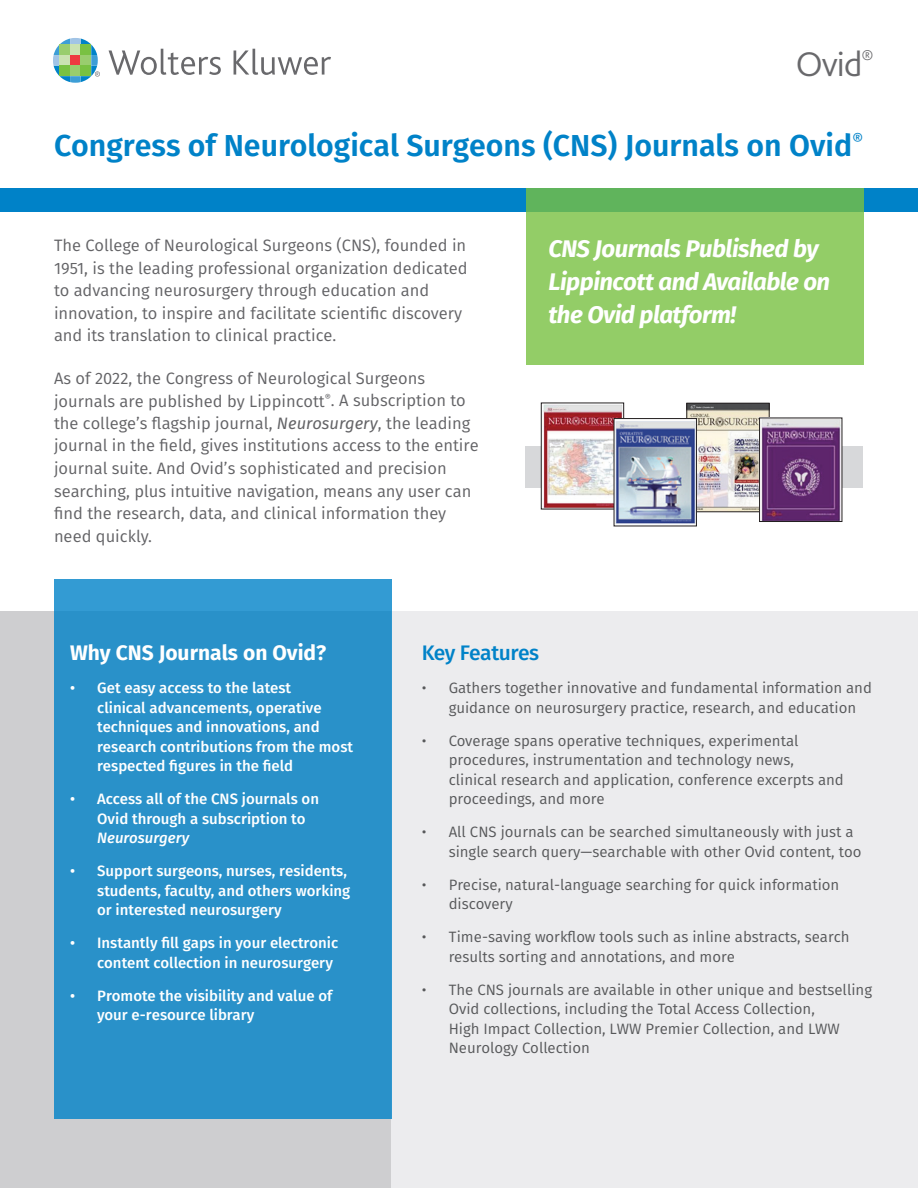
<style>
.page{position:relative;width:918px;height:1188px;background:#fff}
.page>*{position:absolute;margin:0;border:0;box-sizing:border-box;transform-origin:0 0}
.t1{font:300 36px "Bliss 2";color:#69696c}
.t2{font:600 30.3px "Fira Sans";color:#0082c8}
.t3{font:italic 700 24px/33px "Fira Sans";letter-spacing:-.02em;color:#fff}
.t4{font:700 21px "Fira Sans";color:#fff}
.t5{font:500 21px "Fira Sans";letter-spacing:-.02em;color:#0082c8}
.t6{font:16.5px/22.5px "Fira Sans";color:#636366}
.t7{font:15px/19.5px "Fira Sans";color:#57585a}
.t8{font:500 15px/19.5px "Fira Sans";color:#fff}
.t9{font:italic 500 15px "Fira Sans";color:#fff}
.s1{font-style:italic}
</style>
<div class="page">
<div style="left:525px;top:446px;width:338px;height:41px;background:#d7d8da"></div>
<div style="left:0;top:188px;width:918px;height:24px;background:#0082c8"></div>
<svg style="left:526px;top:188px;width:338px;height:177px;background:#8cc965"></svg>
<div style="left:0;top:611px;width:918px;height:577px;background:#ececee"></div>
<div style="left:0;top:611px;width:392px;height:577px;background:#ceced0"></div>
<div style="left:54px;top:579px;width:338px;height:540px;background:#2991c9"></div>
<svg style="left:53px;top:38px;width:47px;height:45px"></svg>
<svg style="left:109px;top:49px;width:112px;height:26px"></svg>
<svg style="left:234px;top:49px;width:97px;height:26px"></svg>
<img style="left:689px;top:405px;width:78px;height:105px">
<div style="left:687px;top:403px;width:82px;height:109px;border:1px solid #231f20"></div>
<img style="left:761px;top:420px;width:79px;height:100px">
<div style="left:759px;top:418px;width:83px;height:104px;border:1px solid #231f20"></div>
<img style="left:543px;top:405px;width:79px;height:102px">
<div style="left:541px;top:403px;width:83px;height:106px;border:1px solid #231f20"></div>
<img style="left:616px;top:420px;width:79px;height:104px">
<div style="left:614px;top:418px;width:83px;height:108px;border:1px solid #231f20"></div>
<h1 class="t1" style="left:796px;top:41px;width:80px">Ovid<sup>®</sup></h1>
<h2 class="t2" style="left:54px;top:121px;width:811px">Congress of Neurological Surgeons (CNS) Journals on Ovid<sup>®</sup></h2>
<p class="t6" style="left:54px;top:234px;width:415px">The College of Neurological Surgeons (CNS), founded in 1951, is the leading professional organization dedicated to advancing neurosurgery through education and innovation, to inspire and facilitate scientific discovery and its translation to clinical practice.</p>
<p class="t6" style="left:54px;top:367px;width:426px">As of 2022, the Congress of Neurological Surgeons journals are published by Lippincott<sup>®</sup>. A subscription to the college’s flagship journal, <span class="s1">Neurosurgery</span>, the leading journal in the field, gives institutions access to the entire journal suite. And Ovid’s sophisticated and precision searching, plus intuitive navigation, means any user can find the research, data, and clinical information they need quickly.</p>
<h3 class="t3" style="left:548px;top:231px;width:283px">CNS Journals Published by<br>Lippincott and Available on the Ovid platform!</h3>
<h3 class="t4" style="left:70px;top:635px;width:258px">Why CNS Journals on Ovid?</h3>
<p class="t8" style="left:97px;top:677px;width:257px;text-indent:-27px">• Get easy access to the latest<br>clinical advancements, operative techniques and innovations, and research contributions from the most respected figures in the field</p>
<p class="t8" style="left:97px;top:788px;width:223px;text-indent:-27px">• Access all of the CNS journals on<br>Ovid through a subscription to</p>
<p class="t9" style="left:97px;top:826px;width:94px">Neurosurgery</p>
<p class="t8" style="left:97px;top:860px;width:255px;text-indent:-27px">• Support surgeons, nurses, residents, students, faculty, and others working or interested neurosurgery</p>
<p class="t8" style="left:97px;top:932px;width:243px;text-indent:-27px">• Instantly fill gaps in your electronic content collection in neurosurgery</p>
<p class="t8" style="left:97px;top:985px;width:237px;text-indent:-27px">• Promote the visibility and value of your e-resource library</p>
<h3 class="t5" style="left:422px;top:636px;width:119px">Key Features</h3>
<p class="t7" style="left:449px;top:678px;width:425px;text-indent:-27px">• Gathers together innovative and fundamental information and guidance on neurosurgery practice, research, and education</p>
<p class="t7" style="left:449px;top:730px;width:397px;text-indent:-27px">• Coverage spans operative techniques, experimental procedures, instrumentation and technology news, clinical research and application, conference excerpts and proceedings, and more</p>
<p class="t7" style="left:449px;top:822px;width:414px;text-indent:-27px">• All CNS journals can be searched simultaneously with just a single search query—searchable with other Ovid content, too</p>
<p class="t7" style="left:449px;top:874px;width:392px;text-indent:-27px">• Precise, natural-language searching for quick information discovery</p>
<p class="t7" style="left:449px;top:927px;width:402px;text-indent:-27px">• Time-saving workflow tools such as inline abstracts, search results sorting and annotations, and more</p>
<p class="t7" style="left:449px;top:979px;width:425px;text-indent:-27px">• The CNS journals are available in other unique and bestselling Ovid collections, including the Total Access Collection,<br>High Impact Collection, LWW Premier Collection, and LWW Neurology Collection</p>
</div>
